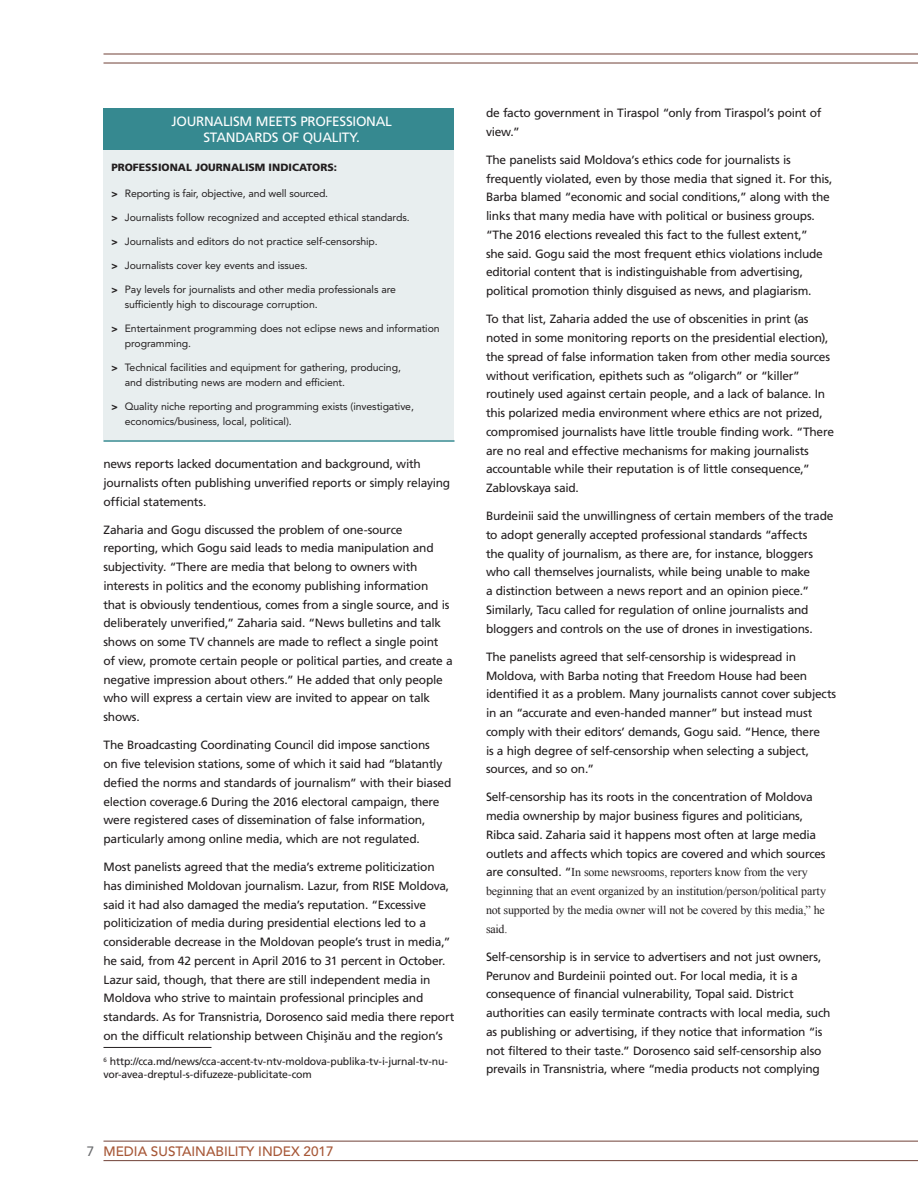
<style>
.page{position:relative;width:918px;height:1188px;background:#fff}
.page>*{position:absolute;margin:0;border:0;box-sizing:border-box;transform-origin:0 0}
.Shadebox_Head{font:13.5px/16.5px "Frutiger LT Std";letter-spacing:-.02em;color:#fff;text-align:center}
.t1{font:500 13.5px "Avenir LT Std";color:#a75838}
.Main_Text{font:12px/18.8px "Frutiger LT Pro";letter-spacing:-.02em;color:#231f20}
.Shadebox_Text{font:10.5px/15px "Avenir LT Std";letter-spacing:-.01em;color:#231f20}
.Footnotes{font:10.5px/12.8px "Frutiger LT Pro";letter-spacing:-.02em;color:#231f20}
.Shadebox_Subhead{font:900 10.5px "Frutiger LT Std";color:#231f20}
.s1{font-family:"Frutiger LT Std";font-weight:900}
.s2{color:#6c6d70}
.s3{font-family:"Times New Roman"}
</style>
<div class="page">
<hr style="left:104px;top:54px;width:814px;height:1px;background:#704137">
<hr style="left:104px;top:63px;width:814px;height:1px;background:#704137">
<hr style="left:104px;top:1141px;width:814px;height:1px;background:#704137">
<hr style="left:104px;top:1160px;width:814px;height:1px;background:#704137">
<hr style="left:104px;top:1047px;width:108px;height:1px;background:#231f20">
<div style="left:104px;top:142px;width:350px;height:298px;background:#e8eeef"></div>
<div style="left:104px;top:108px;width:350px;height:42px;background:#368990"></div>
<hr style="left:104px;top:440px;width:350px;height:2px;background:#368990">
<p class="Shadebox_Head" style="left:171px;top:113px;width:222px">JOURNALISM MEETS PROFESSIONAL<br>STANDARDS OF QUALITY.</p>
<p class="Shadebox_Subhead" style="left:111px;top:161px;width:227px">PROFESSIONAL JOURNALISM INDICATORS:</p>
<p class="Shadebox_Text" style="left:111px;top:186px;width:218px"><span class="s1">&gt;</span> Reporting is fair, objective, and well sourced.</p>
<p class="Shadebox_Text" style="left:111px;top:210px;width:300px"><span class="s1">&gt;</span> Journalists follow recognized and accepted ethical standards.</p>
<p class="Shadebox_Text" style="left:111px;top:234px;width:268px"><span class="s1">&gt;</span> Journalists and editors do not practice self-censorship.</p>
<p class="Shadebox_Text" style="left:111px;top:258px;width:198px"><span class="s1">&gt;</span> Journalists cover key events and issues.</p>
<p class="Shadebox_Text" style="left:125px;top:282px;width:273px;text-indent:-14px"><span class="s1">&gt;</span> Pay levels for journalists and other media professionals are sufficiently high to discourage corruption.</p>
<p class="Shadebox_Text" style="left:125px;top:321px;width:316px;text-indent:-14px"><span class="s1">&gt;</span> Entertainment programming does not eclipse news and information programming.</p>
<p class="Shadebox_Text" style="left:125px;top:360px;width:278px;text-indent:-14px"><span class="s1">&gt;</span> Technical facilities and equipment for gathering, producing, and distributing news are modern and efficient.</p>
<p class="Shadebox_Text" style="left:125px;top:399px;width:291px;text-indent:-14px"><span class="s1">&gt;</span> Quality niche reporting and programming exists (investigative, economics/business, local, political).</p>
<p class="Main_Text" style="left:104px;top:455px;width:348px">news reports lacked documentation and background, with journalists often publishing unverified reports or simply relaying official statements.</p>
<p class="Main_Text" style="left:104px;top:520px;width:351px">Zaharia and Gogu discussed the problem of one-source reporting, which Gogu said leads to media manipulation and subjectivity. “There are media that belong to owners with interests in politics and the economy publishing information that is obviously tendentious, comes from a single source, and is deliberately unverified,” Zaharia said. “News bulletins and talk shows on some TV channels are made to reflect a single point of view, promote certain people or political parties, and create a negative impression about others.” He added that only people who will express a certain view are invited to appear on talk shows.</p>
<p class="Main_Text" style="left:104px;top:736px;width:349px">The Broadcasting Coordinating Council did impose sanctions<br>on five television stations, some of which it said had “blatantly defied the norms and standards of journalism” with their biased election coverage.6 During the 2016 electoral campaign, there were registered cases of dissemination of false information, particularly among online media, which are not regulated.</p>
<p class="Main_Text" style="left:104px;top:858px;width:353px">Most panelists agreed that the media’s extreme politicization has diminished Moldovan journalism. Lazur, from RISE Moldova, said it had also damaged the media’s reputation. “Excessive politicization of media during presidential elections led to a considerable decrease in the Moldovan people’s trust in media,” he said, from 42 percent in April 2016 to 31 percent in October.<br>Lazur said, though, that there are still independent media in Moldova who strive to maintain professional principles and standards. As for Transnistria, Dorosenco said media there report on the difficult relationship between Chişinău and the region’s</p>
<p class="Footnotes" style="left:104px;top:1055px;width:346px"><sup>6</sup> http://cca.md/news/cca-accent-tv-ntv-moldova-publika-tv-i-jurnal-tv-nu&shy;vor-avea-dreptul-s-difuzeze-publicitate-com</p>
<p class="t1" style="left:87px;top:1144px;width:248px"><span class="s2">7</span> MEDIA SUSTAINABILITY INDEX 2017</p>
<p class="Main_Text" style="left:486px;top:104px;width:337px">de facto government in Tiraspol “only from Tiraspol’s point of view.”</p>
<p class="Main_Text" style="left:486px;top:150px;width:348px">The panelists said Moldova’s ethics code for journalists is frequently violated, even by those media that signed it. For this, Barba blamed “economic and social conditions,” along with the links that many media have with political or business groups. “The 2016 elections revealed this fact to the fullest extent,”<br>she said. Gogu said the most frequent ethics violations include editorial content that is indistinguishable from advertising, political promotion thinly disguised as news, and plagiarism.</p>
<p class="Main_Text" style="left:486px;top:310px;width:350px">To that list, Zaharia added the use of obscenities in print (as noted in some monitoring reports on the presidential election), the spread of false information taken from other media sources without verification, epithets such as “oligarch” or “killer” routinely used against certain people, and a lack of balance. In this polarized media environment where ethics are not prized, compromised journalists have little trouble finding work. “There are no real and effective mechanisms for making journalists accountable while their reputation is of little consequence,” Zablovskaya said.</p>
<p class="Main_Text" style="left:486px;top:507px;width:349px">Burdeinii said the unwillingness of certain members of the trade to adopt generally accepted professional standards “affects<br>the quality of journalism, as there are, for instance, bloggers who call themselves journalists, while being unable to make<br>a distinction between a news report and an opinion piece.” Similarly, Tacu called for regulation of online journalists and bloggers and controls on the use of drones in investigations.</p>
<p class="Main_Text" style="left:486px;top:647px;width:352px">The panelists agreed that self-censorship is widespread in Moldova, with Barba noting that Freedom House had been identified it as a problem. Many journalists cannot cover subjects in an “accurate and even-handed manner” but instead must comply with their editors’ demands, Gogu said. “Hence, there<br>is a high degree of self-censorship when selecting a subject, sources, and so on.”</p>
<p class="Main_Text" style="left:486px;top:788px;width:342px">Self-censorship has its roots in the concentration of Moldova media ownership by major business figures and politicians, Ribca said. Zaharia said it happens most often at large media outlets and affects which topics are covered and which sources are consulted. “<span class="s3">In some newsrooms, reporters know from the very beginning that an event organized by an institution/person/political party not supported by the media owner will not be covered by this media,” he said.</span></p>
<p class="Main_Text" style="left:486px;top:947px;width:346px">Self-censorship is in service to advertisers and not just owners, Perunov and Burdeinii pointed out. For local media, it is a consequence of financial vulnerability, Topal said. District authorities can easily terminate contracts with local media, such as publishing or advertising, if they notice that information “is not filtered to their taste.” Dorosenco said self-censorship also prevails in Transnistria, where “media products not complying</p>
</div>
